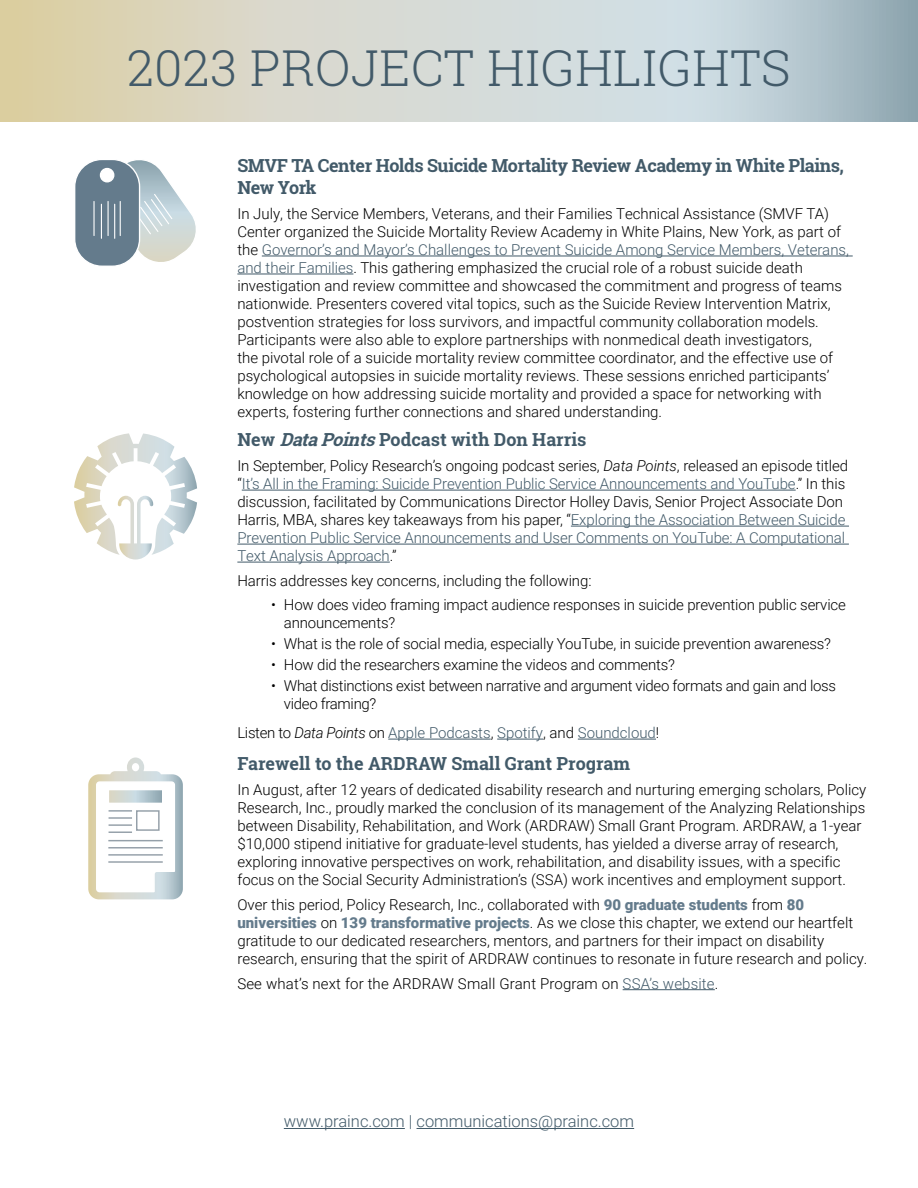
<style>
.page{position:relative;width:918px;height:1188px;background:#fff}
.page>*{position:absolute;margin:0;border:0;box-sizing:border-box;transform-origin:0 0}
.t1{font:300 49.5px "Roboto Slab";letter-spacing:.01em;color:#425a69}
.t2{font:700 18px "Roboto Slab";color:#425a69}
.t3{font:700 18px/22.5px "Roboto Slab";letter-spacing:-.025em;color:#425a69}
.t4{font:300 16.5px "Roboto";color:#425a69}
.t5{font:300 15px/18px "Roboto";color:#000}
.t6{font:300 15px/18px "Roboto";letter-spacing:-.02em;color:#000}
.t7{font:300 15px "Roboto";color:#425a69}
.s1{color:#425a69}
.s2{font-style:italic}
.s3{color:#000}
.s4{font-style:italic;color:#000}
.s5{font-weight:900;color:#647b8c}
</style>
<div class="page">
<svg style="left:0;top:0;width:918px;height:122px;background:#cfd3cb"></svg>
<svg style="left:128px;top:160px;width:68px;height:102px"></svg>
<div style="left:75px;top:159px;width:65px;height:107px;background:#647b8c;border-radius:27px"></div>
<div style="left:74px;top:159px;width:66px;height:108px;border:1px solid #fff;border-radius:27px"></div>
<div style="left:100px;top:169px;width:14px;height:13px;background:#fff;border-radius:50%"></div>
<div style="left:100px;top:168px;width:14px;height:14px;border:1px solid #fff;border-radius:50%"></div>
<hr style="left:93px;top:201px;width:2px;height:35px;background:#fff">
<hr style="left:101px;top:204px;width:1px;height:34px;background:#fff">
<hr style="left:114px;top:204px;width:1px;height:34px;background:#fff">
<hr style="left:108px;top:201px;width:1px;height:35px;background:#fff">
<hr style="left:120px;top:201px;width:1px;height:35px;background:#fff">
<hr style="left:262px;top:256px;width:591px;height:1px;background:#425a69">
<hr style="left:237px;top:274px;width:116px;height:1px;background:#425a69">
<svg style="left:74px;top:433px;width:123px;height:127px"></svg>
<hr style="left:242px;top:490px;width:554px;height:1px;background:#425a69">
<hr style="left:571px;top:526px;width:278px;height:1px;background:#425a69">
<hr style="left:237px;top:544px;width:612px;height:1px;background:#425a69">
<hr style="left:237px;top:562px;width:153px;height:1px;background:#425a69">
<hr style="left:388px;top:739px;width:103px;height:1px;background:#425a69">
<hr style="left:497px;top:739px;width:46px;height:1px;background:#425a69">
<hr style="left:578px;top:739px;width:78px;height:1px;background:#425a69">
<svg style="left:88px;top:757px;width:95px;height:142px"></svg>
<hr style="left:623px;top:989px;width:92px;height:1px;background:#425a69">
<hr style="left:284px;top:1128px;width:121px;height:1px;background:#425a69">
<hr style="left:417px;top:1128px;width:217px;height:1px;background:#425a69">
<h2 class="t1" style="left:127px;top:34px;width:665px">2023 PROJECT HIGHLIGHTS</h2>
<h3 class="t3" style="left:237px;top:154px;width:608px">SMVF TA Center Holds Suicide Mortality Review Academy in White Plains,<br>New York</h3>
<p class="t5" style="left:237px;top:204px;width:613px">In July, the Service Members, Veterans, and their Families Technical Assistance (SMVF TA)<br>Center organized the Suicide Mortality Review Academy in White Plains, New York, as part of the <span class="s1">Governor’s and Mayor’s Challenges to Prevent Suicide Among Service Members, Veterans, and their Families</span>. This gathering emphasized the crucial role of a robust suicide death investigation and review committee and showcased the commitment and progress of teams nationwide. Presenters covered vital topics, such as the Suicide Review Intervention Matrix, postvention strategies for loss survivors, and impactful community collaboration models.<br>Participants were also able to explore partnerships with nonmedical death investigators,<br>the pivotal role of a suicide mortality review committee coordinator, and the effective use of psychological autopsies in suicide mortality reviews. These sessions enriched participants’ knowledge on how addressing suicide mortality and provided a space for networking with experts, fostering further connections and shared understanding.</p>
<h3 class="t2" style="left:237px;top:427px;width:351px">New <span class="s2">DataPoints</span>Podcast with Don Harris</h3>
<p class="t5" style="left:237px;top:456px;width:612px">In September, Policy Research’s ongoing podcast series, <span class="s2">Data Points</span>, released an episode titled “<span class="s1">It’s All in the Framing: Suicide Prevention Public Service Announcements and YouTube</span>.” In this discussion, facilitated by Communications Director Holley Davis, Senior Project Associate Don Harris, MBA, shares key takeaways from his paper, “<span class="s1">Exploring the Association Between Suicide Prevention Public Service Announcements and User Comments on YouTube: A Computational Text Analysis Approach</span>.”</p>
<p class="t5" style="left:237px;top:571px;width:356px">Harris addresses key concerns, including the following:</p>
<p class="t5" style="left:284px;top:595px;width:564px;text-indent:-13px">• How does video framing impact audience responses in suicide prevention public service announcements?</p>
<p class="t5" style="left:271px;top:634px;width:562px">• What is the role of social media, especially YouTube, in suicide prevention awareness?</p>
<p class="t5" style="left:271px;top:655px;width:405px">• How did the researchers examine the videos and comments?</p>
<p class="t6" style="left:284px;top:676px;width:554px;text-indent:-13px">• What distinctions exist between narrative and argument video formats and gain and loss video framing?</p>
<p class="t7" style="left:237px;top:722px;width:424px"><span class="s3">Listen to</span> <span class="s4">Data Points</span> <span class="s3">on</span> Apple Podcasts<span class="s3">,</span> Spotify<span class="s3">, and</span> Soundcloud<span class="s3">!</span></p>
<h3 class="t2" style="left:237px;top:751px;width:394px">Farewell to the ARDRAW Small Grant Program</h3>
<p class="t5" style="left:237px;top:780px;width:630px">In August, after 12 years of dedicated disability research and nurturing emerging scholars, Policy Research, Inc., proudly marked the conclusion of its management of the Analyzing Relationships between Disability, Rehabilitation, and Work (ARDRAW) Small Grant Program. ARDRAW, a 1-year $10,000 stipend initiative for graduate-level students, has yielded a diverse array of research, exploring innovative perspectives on work, rehabilitation, and disability issues, with a specific focus on the Social Security Administration’s (SSA) work incentives and employment support.</p>
<p class="t5" style="left:237px;top:895px;width:632px">Over this period, Policy Research, Inc., collaborated with <span class="s5">90 graduate students</span> from <span class="s5">80 universities</span> on <span class="s5">139 transformative projects</span>. As we close this chapter, we extend our heartfelt gratitude to our dedicated researchers, mentors, and partners for their impact on disability research, ensuring that the spirit of ARDRAW continues to resonate in future research and policy.</p>
<p class="t5" style="left:237px;top:974px;width:483px">See what’s next for the ARDRAW Small Grant Program on <span class="s1">SSA’s website</span>.</p>
<p class="t4" style="left:284px;top:1110px;width:352px">www.prainc.com | communications@prainc.com</p>
</div>
